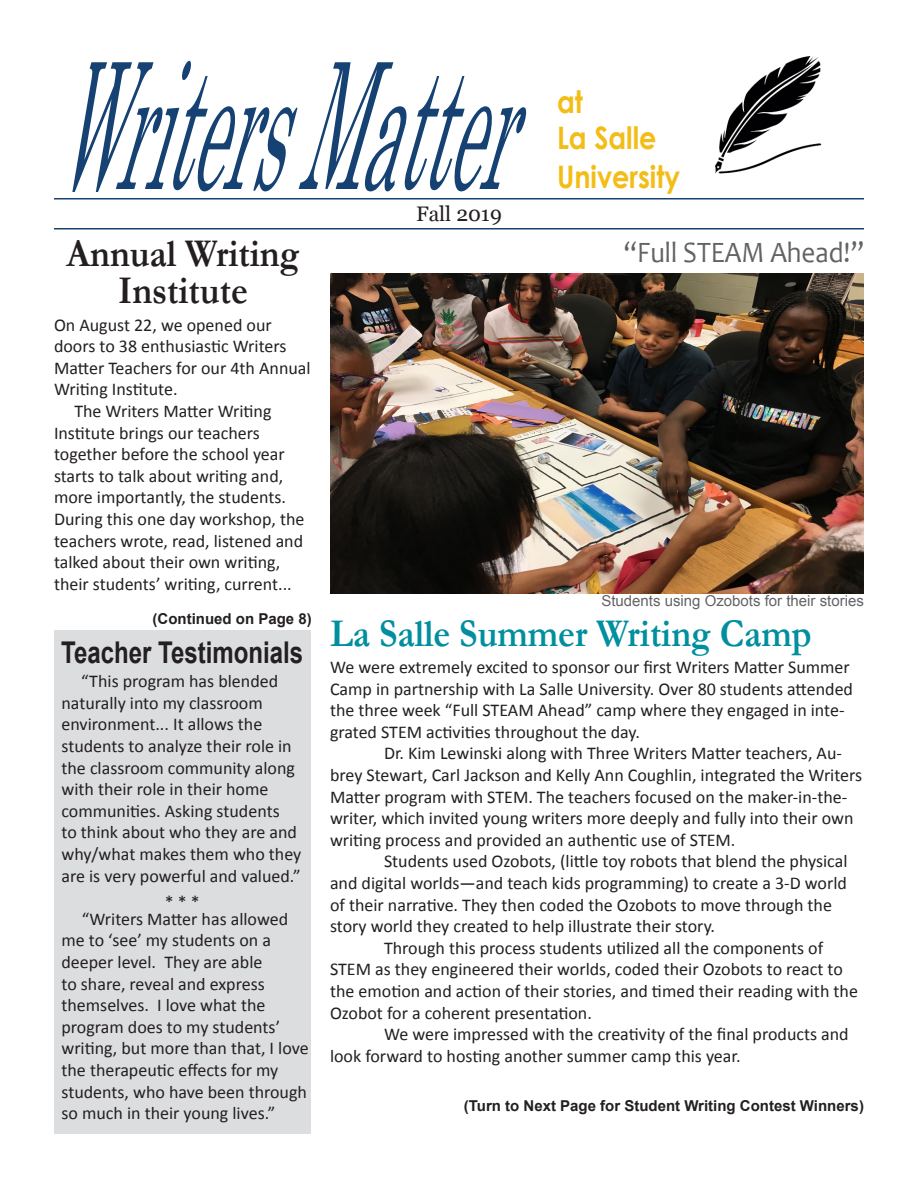
<style>
.page{position:relative;width:918px;height:1188px;background:#fff}
.page>*{position:absolute;margin:0;border:0;box-sizing:border-box;transform-origin:0 0}
.t1{font:italic 175.5px "Century";color:#154272;scale:.37 1}
.t2{font:700 39.6px "Garamond";color:#008f9e;scale:.91 1}
.t3{font:700 39.6px/37.2px "Garamond";color:#231f20;text-align:center;scale:.91 1}
.t4{font:700 31.05px "Century Gothic";color:#f3bd18;scale:.87 1}
.t5{font:700 30px "Arial";color:#231f20;scale:.8 1}
.t6{font:29.7px "Candara";color:#636366;scale:.91 1}
.t7{font:21px "Georgia";color:#231f20}
.t8{font:18px/21.6px "Calibri";color:#231f20}
.t9{font:700 15px "Arial";color:#231f20}
.t10{font:15px "Arial";color:#636366}
</style>
<div class="page">
<div style="left:54px;top:630px;width:256px;height:504px;background:#dcdddf"></div>
<img style="left:330px;top:274px;width:534px;height:319px">
<img style="left:715px;top:57px;width:107px;height:117px">
<hr style="left:54px;top:198px;width:810px;height:2px;background:#154272">
<hr style="left:54px;top:228px;width:810px;height:2px;background:#154272">
<p class="t1" style="left:54px;top:-22px;width:1429px">WritersMatter</p>
<p class="t7" style="left:416px;top:199px;width:87px">Fall 2019</p>
<p class="t4" style="left:557px;top:82px;width:31px">at</p>
<p class="t4" style="left:557px;top:118px;width:116px">La Salle</p>
<p class="t4" style="left:557px;top:157px;width:143px">University</p>
<p class="t3" style="left:67px;top:234px;width:257px">Annual Writing<br>Institute</p>
<p class="t8" style="left:54px;top:314px;width:258px">On August 22, we opened our doors to 38 enthusiastic Writers<br>Matter Teachers for our 4th Annual<br>Writing Institute.</p>
<p class="t8" style="left:54px;top:400px;width:252px;text-indent:20px">The Writers Matter Writing<br>Institute brings our teachers together before the school year starts to talk about writing and, more importantly, the students.<br>During this one day workshop, the teachers wrote, read, listened and talked about their own writing, their students’ writing, current...</p>
<p class="t9" style="left:153px;top:609px;width:161px">(Continued on Page 8)</p>
<p class="t5" style="left:61px;top:632px;width:304px">Teacher Testimonials</p>
<p class="t8" style="left:62px;top:670px;width:241px;text-indent:20px">“This program has blended naturally into my classroom environment... It allows the students to analyze their role in the classroom community along with their role in their home communities. Asking students<br>to think about who they are and why/what makes them who they are is very powerful and valued.”</p>
<p class="t8" style="left:165px;top:891px;width:37px">* * *</p>
<p class="t8" style="left:62px;top:908px;width:249px;text-indent:20px">“Writers Matter has allowed me to ‘see’ my students on a deeper level. They are able<br>to share, reveal and express themselves. I love what the program does to my students’ writing, but more than that, I love the therapeutic effects for my students, who have been through so much in their young lives.”</p>
<p class="t6" style="left:624px;top:234px;width:266px">“Full STEAM Ahead!”</p>
<p class="t10" style="left:601px;top:591px;width:264px">Students using Ozobots for their stories</p>
<p class="t2" style="left:330px;top:610px;width:531px">La Salle Summer Writing Camp</p>
<p class="t8" style="left:330px;top:656px;width:525px">We were extremely excited to sponsor our first Writers Matter Summer Camp in partnership with La Salle University. Over 80 students attended the three week “Full STEAM Ahead” camp where they engaged in inte&shy;grated STEM activities throughout the day.</p>
<p class="t8" style="left:330px;top:743px;width:534px;text-indent:54px">Dr. Kim Lewinski along with Three Writers Matter teachers, Au&shy;brey Stewart, Carl Jackson and Kelly Ann Coughlin, integrated the Writers Matter program with STEM. The teachers focused on the maker-in-the&shy;writer, which invited young writers more deeply and fully into their own writing process and provided an authentic use of STEM.</p>
<p class="t8" style="left:330px;top:851px;width:519px;text-indent:54px">Students used Ozobots, (little toy robots that blend the physical and digital worlds—and teach kids programming) to create a 3-D world of their narrative. They then coded the Ozobots to move through the story world they created to help illustrate their story.</p>
<p class="t8" style="left:330px;top:937px;width:529px;text-indent:54px">Through this process students utilized all the components of STEM as they engineered their worlds, coded their Ozobots to react to the emotion and action of their stories, and timed their reading with the Ozobot for a coherent presentation.</p>
<p class="t8" style="left:330px;top:1024px;width:520px;text-indent:54px">We were impressed with the creativity of the final products and look forward to hosting another summer camp this year.</p>
<p class="t9" style="left:464px;top:1095px;width:402px">(Turn to Next Page for Student Writing Contest Winners)</p>
</div>
